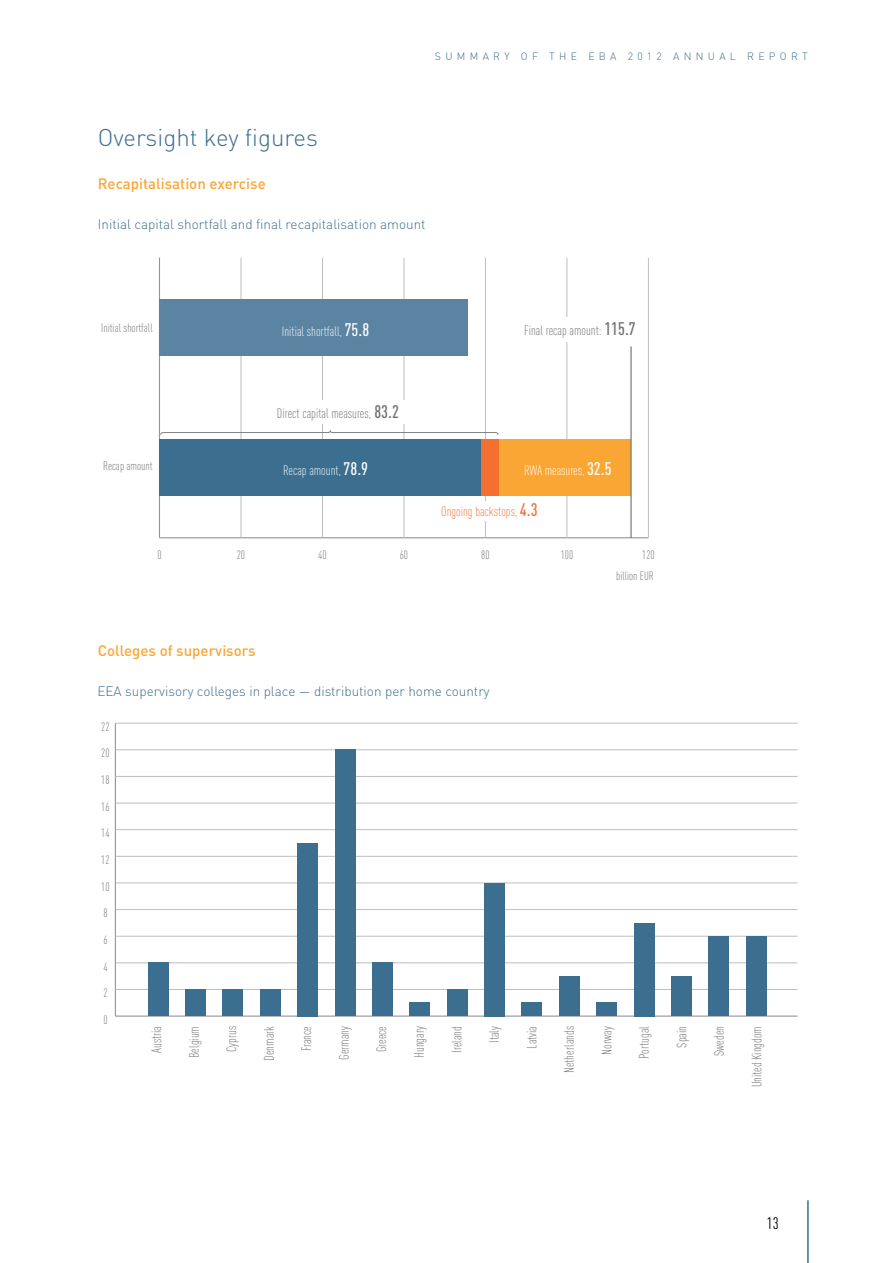
<style>
.page{position:relative;width:893px;height:1263px;background:#fff}
.page>*{position:absolute;margin:0;border:0;box-sizing:border-box;transform-origin:0 0}
.t1{font:300 24px "DIN Pro";color:#3b6e8f}
.t2{font:condensed 16.5px "DIN Pro";color:#000}
.t3{font:500 15px "DIN Pro";color:#faa634}
.t4{font:300 condensed 13.5px "DIN Pro";color:#6d6e71}
.t5{font:300 13.5px "DIN Pro";color:#3b6e8f}
.t6{font:300 condensed 13.5px "DIN Pro";color:#fff}
.t7{font:300 condensed 13.5px "DIN Pro";color:#f37031}
.t8{font:300 condensed 12px "DIN Pro";color:#6d6e71}
.t9{font:300 10.5px "DIN Pro";letter-spacing:.41em;color:#3b6e8f}
.s1{font-weight:500;font-size:18px}
</style>
<div class="page">
<hr style="left:807px;top:1200px;width:2px;height:63px;background:#3b6e8f">
<hr style="left:159px;top:537px;width:489px;height:1px;background:#939598">
<hr style="left:241px;top:258px;width:1px;height:280px;background:#bcbec0">
<hr style="left:322px;top:258px;width:1px;height:280px;background:#bcbec0">
<hr style="left:404px;top:258px;width:1px;height:280px;background:#bcbec0">
<hr style="left:485px;top:258px;width:1px;height:280px;background:#bcbec0">
<hr style="left:567px;top:258px;width:1px;height:280px;background:#bcbec0">
<hr style="left:648px;top:258px;width:1px;height:280px;background:#bcbec0">
<hr style="left:159px;top:258px;width:1px;height:280px;background:#939598">
<div style="left:498px;top:440px;width:133px;height:56px;background:#faa634"></div>
<div style="left:481px;top:440px;width:17px;height:56px;background:#f37031"></div>
<div style="left:159px;top:300px;width:309px;height:56px;background:#5b84a2"></div>
<div style="left:159px;top:440px;width:322px;height:56px;background:#3b6e8f"></div>
<div style="left:439px;top:501px;width:112px;height:20px;background:#fff"></div>
<div style="left:513px;top:317px;width:127px;height:25px;background:#fff"></div>
<div style="left:256px;top:401px;width:164px;height:23px;background:#fff"></div>
<hr style="left:630px;top:346px;width:2px;height:192px;background:#6d6e71">
<svg style="left:160px;top:430px;width:338px;height:5px"></svg>
<hr style="left:115px;top:723px;width:1px;height:293px;background:#939598">
<hr style="left:115px;top:1015px;width:682px;height:2px;background:#939598">
<hr style="left:115px;top:989px;width:682px;height:1px;background:#bcbec0">
<hr style="left:115px;top:962px;width:682px;height:1px;background:#bcbec0">
<hr style="left:115px;top:936px;width:682px;height:1px;background:#bcbec0">
<hr style="left:115px;top:909px;width:682px;height:1px;background:#bcbec0">
<hr style="left:115px;top:882px;width:682px;height:1px;background:#bcbec0">
<hr style="left:115px;top:856px;width:682px;height:1px;background:#bcbec0">
<hr style="left:115px;top:829px;width:682px;height:1px;background:#bcbec0">
<hr style="left:115px;top:803px;width:682px;height:1px;background:#bcbec0">
<hr style="left:115px;top:776px;width:682px;height:1px;background:#bcbec0">
<hr style="left:115px;top:749px;width:682px;height:1px;background:#bcbec0">
<hr style="left:115px;top:723px;width:682px;height:1px;background:#bcbec0">
<div style="left:746px;top:936px;width:21px;height:80px;background:#3b6e8f"></div>
<div style="left:708px;top:936px;width:21px;height:80px;background:#3b6e8f"></div>
<div style="left:671px;top:976px;width:21px;height:40px;background:#3b6e8f"></div>
<div style="left:634px;top:923px;width:21px;height:93px;background:#3b6e8f"></div>
<div style="left:596px;top:1003px;width:21px;height:13px;background:#3b6e8f"></div>
<div style="left:559px;top:976px;width:21px;height:40px;background:#3b6e8f"></div>
<div style="left:521px;top:1003px;width:21px;height:13px;background:#3b6e8f"></div>
<div style="left:484px;top:883px;width:21px;height:133px;background:#3b6e8f"></div>
<div style="left:447px;top:989px;width:21px;height:27px;background:#3b6e8f"></div>
<div style="left:409px;top:1003px;width:21px;height:13px;background:#3b6e8f"></div>
<div style="left:372px;top:963px;width:21px;height:53px;background:#3b6e8f"></div>
<div style="left:335px;top:750px;width:20px;height:266px;background:#3b6e8f"></div>
<div style="left:297px;top:843px;width:21px;height:173px;background:#3b6e8f"></div>
<div style="left:260px;top:989px;width:21px;height:27px;background:#3b6e8f"></div>
<div style="left:222px;top:989px;width:21px;height:27px;background:#3b6e8f"></div>
<div style="left:185px;top:989px;width:21px;height:27px;background:#3b6e8f"></div>
<div style="left:148px;top:963px;width:21px;height:53px;background:#3b6e8f"></div>
<p class="t9" style="left:435px;top:49px;width:374px">Summary of the E BA 2012 annual report</p>
<h1 class="t1" style="left:98px;top:121px;width:222px">Oversight key figures</h1>
<p class="t3" style="left:98px;top:173px;width:169px">Recapitalisation exercise</p>
<p class="t5" style="left:98px;top:215px;width:329px">Initial capital shortfall and final recapitalisation amount</p>
<p class="t8" style="left:101px;top:321px;width:53px">Initial shortfall</p>
<p class="t8" style="left:103px;top:459px;width:51px">Recap amount</p>
<p class="t6" style="left:282px;top:324px;width:89px">Initial shortfall, <span class="s1">75.8</span></p>
<p class="t4" style="left:277px;top:405px;width:123px">Direct capital measures, <span class="s1">83.2</span></p>
<p class="t6" style="left:283px;top:462px;width:87px">Recap amount, <span class="s1">78.9</span></p>
<p class="t4" style="left:524px;top:322px;width:113px">Final recap amount: <span class="s1">115.7</span></p>
<p class="t6" style="left:524px;top:462px;width:89px">RWA measures, <span class="s1">32.5</span></p>
<p class="t7" style="left:441px;top:504px;width:98px">Ongoing backstops, <span class="s1">4.3</span></p>
<p class="t8" style="left:157px;top:548px;width:6px">0</p>
<p class="t8" style="left:237px;top:548px;width:10px">20</p>
<p class="t8" style="left:318px;top:548px;width:10px">40</p>
<p class="t8" style="left:400px;top:548px;width:10px">60</p>
<p class="t8" style="left:481px;top:548px;width:10px">80</p>
<p class="t8" style="left:561px;top:548px;width:14px">100</p>
<p class="t8" style="left:642px;top:548px;width:14px">120</p>
<p class="t3" style="left:98px;top:640px;width:159px">Colleges of supervisors</p>
<p class="t5" style="left:97px;top:682px;width:394px">EEA supervisory colleges in place — distribution per home country</p>
<p class="t8" style="left:101px;top:720px;width:10px">22</p>
<p class="t8" style="left:101px;top:746px;width:10px">20</p>
<p class="t8" style="left:101px;top:773px;width:10px">18</p>
<p class="t8" style="left:101px;top:800px;width:10px">16</p>
<p class="t8" style="left:101px;top:826px;width:10px">14</p>
<p class="t8" style="left:101px;top:853px;width:10px">12</p>
<p class="t8" style="left:101px;top:879px;width:10px">10</p>
<p class="t8" style="left:103px;top:906px;width:6px">8</p>
<p class="t8" style="left:103px;top:933px;width:6px">6</p>
<p class="t8" style="left:103px;top:959px;width:6px">4</p>
<p class="t8" style="left:103px;top:986px;width:6px">2</p>
<p class="t8" style="left:103px;top:1013px;width:6px">0</p>
<p class="t8" style="left:616px;top:568px;width:39px">billion EUR</p>
<p class="t4" style="left:149px;top:1053px;width:28px;rotate:-90deg">Austria</p>
<p class="t4" style="left:186px;top:1058px;width:33px;rotate:-90deg">Belgium</p>
<p class="t4" style="left:224px;top:1052px;width:27px;rotate:-90deg">Cyprus</p>
<p class="t4" style="left:261px;top:1061px;width:36px;rotate:-90deg">Denmark</p>
<p class="t4" style="left:299px;top:1051px;width:27px;rotate:-90deg">France</p>
<p class="t4" style="left:336px;top:1059px;width:35px;rotate:-90deg">Germany</p>
<p class="t4" style="left:374px;top:1052px;width:28px;rotate:-90deg">Greece</p>
<p class="t4" style="left:411px;top:1058px;width:33px;rotate:-90deg">Hungary</p>
<p class="t4" style="left:449px;top:1053px;width:28px;rotate:-90deg">Ireland</p>
<p class="t4" style="left:486px;top:1043px;width:18px;rotate:-90deg">Italy</p>
<p class="t4" style="left:524px;top:1049px;width:24px;rotate:-90deg">Latvia</p>
<p class="t4" style="left:561px;top:1073px;width:49px;rotate:-90deg">Netherlands</p>
<p class="t4" style="left:599px;top:1054px;width:30px;rotate:-90deg">Norway</p>
<p class="t4" style="left:636px;top:1059px;width:34px;rotate:-90deg">Portugal</p>
<p class="t4" style="left:674px;top:1047px;width:23px;rotate:-90deg">Spain</p>
<p class="t4" style="left:711px;top:1056px;width:31px;rotate:-90deg">Sweden</p>
<p class="t4" style="left:749px;top:1087px;width:63px;rotate:-90deg">United Kingdom</p>
<p class="t2" style="left:767px;top:1213px;width:13px">13</p>
</div>
